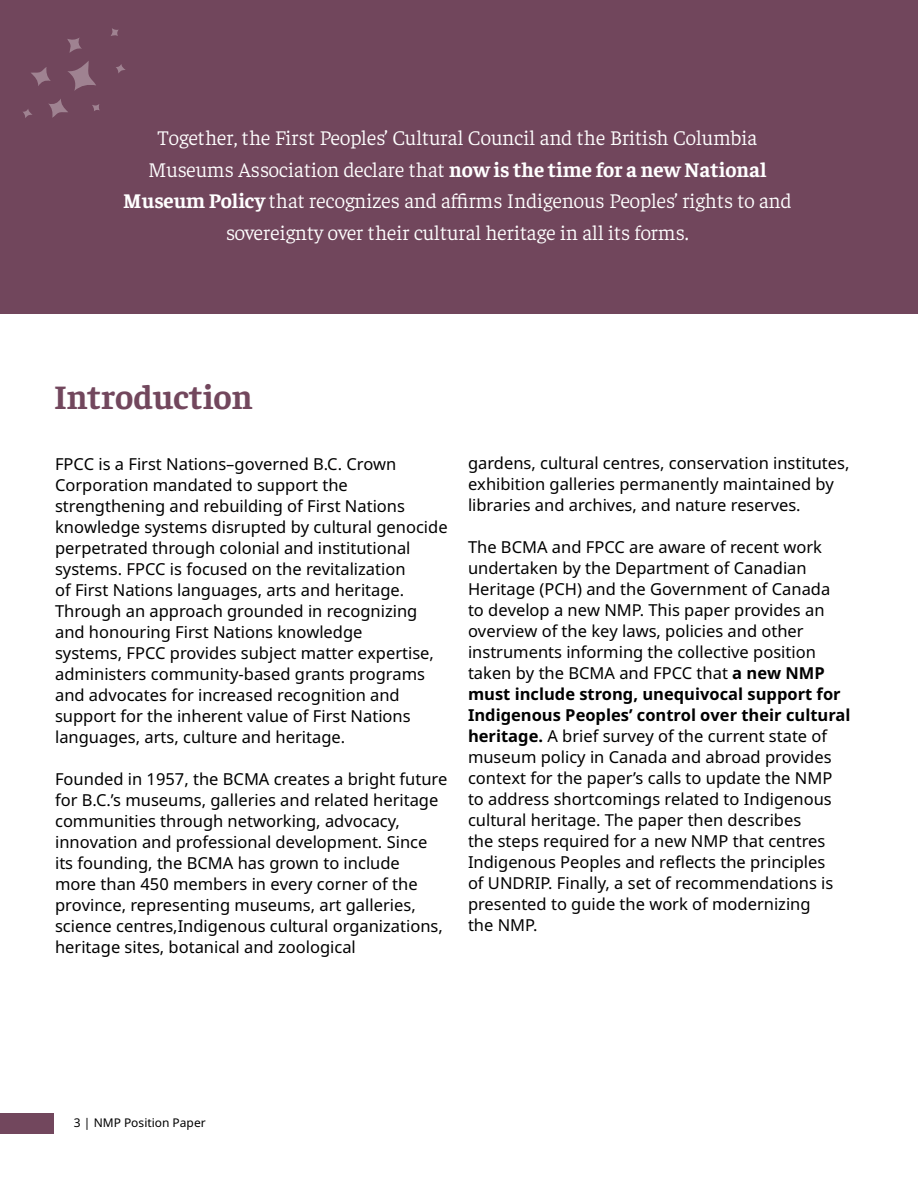
<style>
.page{position:relative;width:918px;height:1188px;background:#fff}
.page>*{position:absolute;margin:0;border:0;box-sizing:border-box;transform-origin:0 0}
.t1{font:700 34.5px "Faustina";color:#72475d}
.t2{font:300 21px/31.5px "Faustina";color:#fff;text-align:center}
.t3{font:16.5px/21px "BC Sans";color:#000101}
.t4{font:12px "BC Sans";color:#000101}
.s1{font-weight:700}
</style>
<div class="page">
<div style="left:0;top:0;width:918px;height:313px;background:#71465c"></div>
<svg style="left:48px;top:99px;width:20px;height:19px"></svg>
<svg style="left:67px;top:38px;width:15px;height:15px"></svg>
<svg style="left:92px;top:104px;width:8px;height:7px"></svg>
<svg style="left:31px;top:67px;width:20px;height:19px"></svg>
<svg style="left:23px;top:109px;width:9px;height:9px"></svg>
<svg style="left:116px;top:64px;width:10px;height:9px"></svg>
<svg style="left:111px;top:28px;width:8px;height:8px"></svg>
<svg style="left:68px;top:61px;width:28px;height:30px"></svg>
<div style="left:0;top:1113px;width:54px;height:21px;background:#72475d"></div>
<p class="t2" style="left:123px;top:121px;width:670px">Together, the First Peoples’ Cultural Council and the British Columbia Museums Association declare that <span class="s1">now is the time for a new National Museum Policy</span> that recognizes and affirms Indigenous Peoples’ rights to and sovereignty over their cultural heritage in all its forms.</p>
<h1 class="t1" style="left:54px;top:373px;width:200px">Introduction</h1>
<p class="t3" style="left:55px;top:454px;width:394px">FPCC is a First Nations–governed B.C. Crown Corporation mandated to support the strengthening and rebuilding of First Nations knowledge systems disrupted by cultural genocide perpetrated through colonial and institutional systems. FPCC is focused on the revitalization<br>of First Nations languages, arts and heritage.<br>Through an approach grounded in recognizing and honouring First Nations knowledge<br>systems, FPCC provides subject matter expertise, administers community-based grants programs and advocates for increased recognition and support for the inherent value of First Nations languages, arts, culture and heritage.</p>
<p class="t3" style="left:55px;top:769px;width:394px">Founded in 1957, the BCMA creates a bright future for B.C.’s museums, galleries and related heritage communities through networking, advocacy, innovation and professional development. Since its founding, the BCMA has grown to include<br>more than 450 members in every corner of the province, representing museums, art galleries, science centres,Indigenous cultural organizations, heritage sites, botanical and zoological</p>
<p class="t3" style="left:468px;top:453px;width:383px">gardens, cultural centres, conservation institutes, exhibition galleries permanently maintained by libraries and archives, and nature reserves.</p>
<p class="t3" style="left:468px;top:537px;width:384px">The BCMA and FPCC are aware of recent work undertaken by the Department of Canadian Heritage (PCH) and the Government of Canada<br>to develop a new NMP. This paper provides an overview of the key laws, policies and other instruments informing the collective position taken by the BCMA and FPCC that <span class="s1">a new NMP must include strong, unequivocal support for Indigenous Peoples’ control over their cultural heritage.</span> A brief survey of the current state of museum policy in Canada and abroad provides context for the paper’s calls to update the NMP to address shortcomings related to Indigenous cultural heritage. The paper then describes<br>the steps required for a new NMP that centres Indigenous Peoples and reflects the principles<br>of UNDRIP. Finally, a set of recommendations is presented to guide the work of modernizing<br>the NMP.</p>
<p class="t4" style="left:74px;top:1114px;width:133px">3 | NMP Position Paper</p>
</div>
